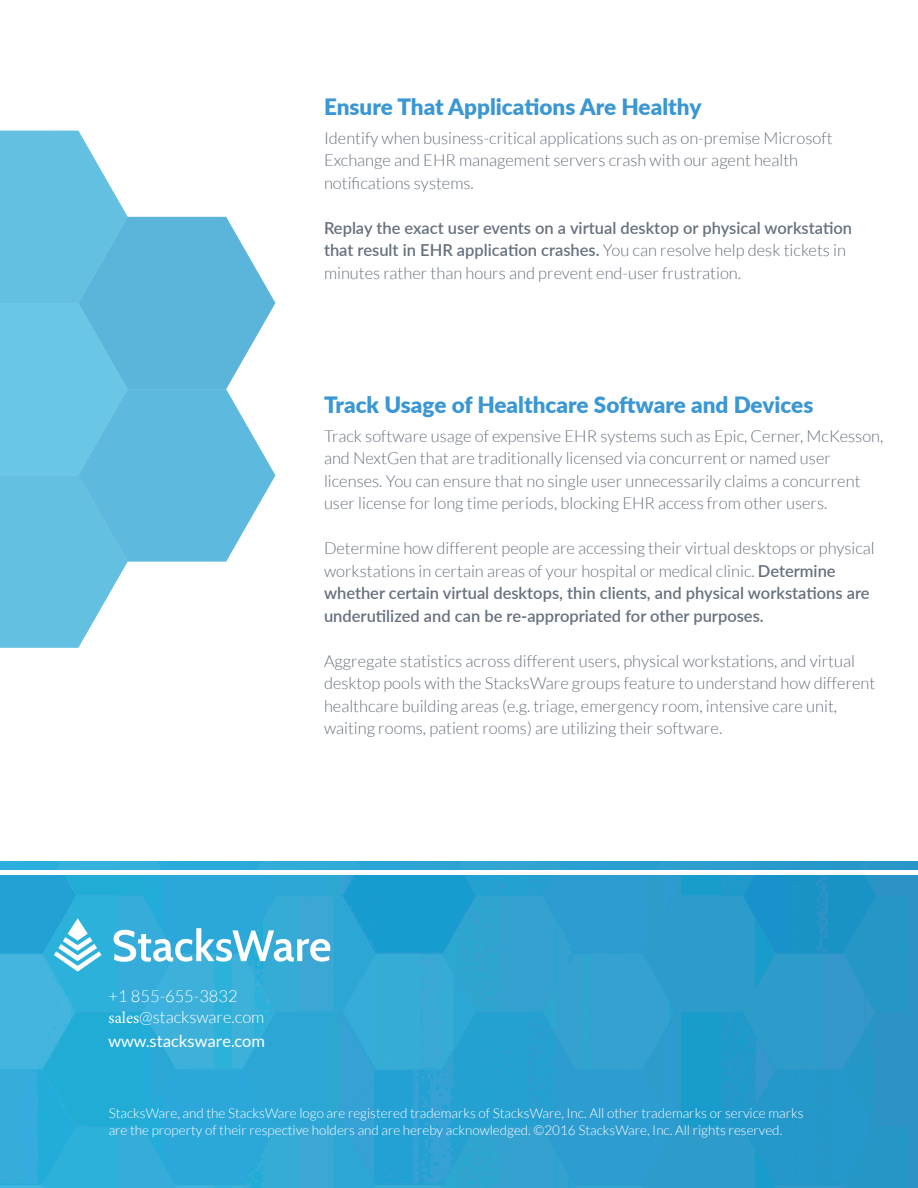
<style>
.page{position:relative;width:918px;height:1188px;background:#fff}
.page>*{position:absolute;margin:0;border:0;box-sizing:border-box;transform-origin:0 0}
.t1{font:900 22.5px "Lato";color:#3a97d3}
.t2{font:300 16.5px/22.5px "Lato";color:#66717d}
.t3{font:600 16.5px/22.5px "Lato";color:#66717d}
.t4{font:300 16.5px/21.1px "Lato";color:#fff}
.t5{font:16.5px "Lato";color:#fff}
.t6{font:300 13.5px/16.5px "Lato";color:#fff}
.s1{font-weight:300}
.s2{font-family:"Minion Pro";font-weight:400}
</style>
<div class="page">
<img style="left:0;top:876px;width:918px;height:312px">
<img style="left:0;top:861px;width:918px;height:9px">
<svg style="left:114px;top:928px;width:216px;height:34px"></svg>
<svg style="left:54px;top:918px;width:48px;height:54px"></svg>
<svg style="left:0;top:131px;width:275px;height:517px"></svg>
<p class="t1" style="left:324px;top:90px;width:379px">Ensure That Applications Are Healthy</p>
<p class="t2" style="left:324px;top:127px;width:510px">Identify when business-critical applications such as on-premise Microsoft<br>Exchange and EHR management servers crash with our agent health notifications systems.</p>
<p class="t3" style="left:324px;top:216px;width:530px">Replay the exact user events on a virtual desktop or physical workstation that result in EHR application crashes. <span class="s1">You can resolve help desk tickets in minutes rather than hours and prevent end-user frustration.</span></p>
<p class="t1" style="left:324px;top:388px;width:491px">Track Usage of Healthcare Software and Devices</p>
<p class="t2" style="left:324px;top:425px;width:561px">Track software usage of expensive EHR systems such as Epic, Cerner, McKesson, and NextGen that are traditionally licensed via concurrent or named user licenses. You can ensure that no single user unnecessarily claims a concurrent user license for long time periods, blocking EHR access from other users.</p>
<p class="t3" style="left:324px;top:536px;width:552px"><span class="s1">Determine how different people are accessing their virtual desktops or physical workstations in certain areas of your hospital or medical clinic.</span> Determine whether certain virtual desktops, thin clients, and physical workstations are underutilized and can be re-appropriated for other purposes.</p>
<p class="t2" style="left:324px;top:650px;width:553px">Aggregate statistics across different users, physical workstations, and virtual desktop pools with the StacksWare groups feature to understand how different healthcare building areas (e.g. triage, emergency room, intensive care unit, waiting rooms, patient rooms) are utilizing their software.</p>
<p class="t4" style="left:109px;top:986px;width:157px">+1 855-655-3832 <span class="s2">sales</span>@stacksware.com</p>
<p class="t5" style="left:109px;top:1032px;width:158px">www.stacksware.com</p>
<p class="t6" style="left:109px;top:1105px;width:696px">StacksWare, and the StacksWare logo are registered trademarks of StacksWare, Inc. All other trademarks or service marks are the property of their respective holders and are hereby acknowledged. ©2016 StacksWare, Inc. All rights reserved.</p>
</div>
